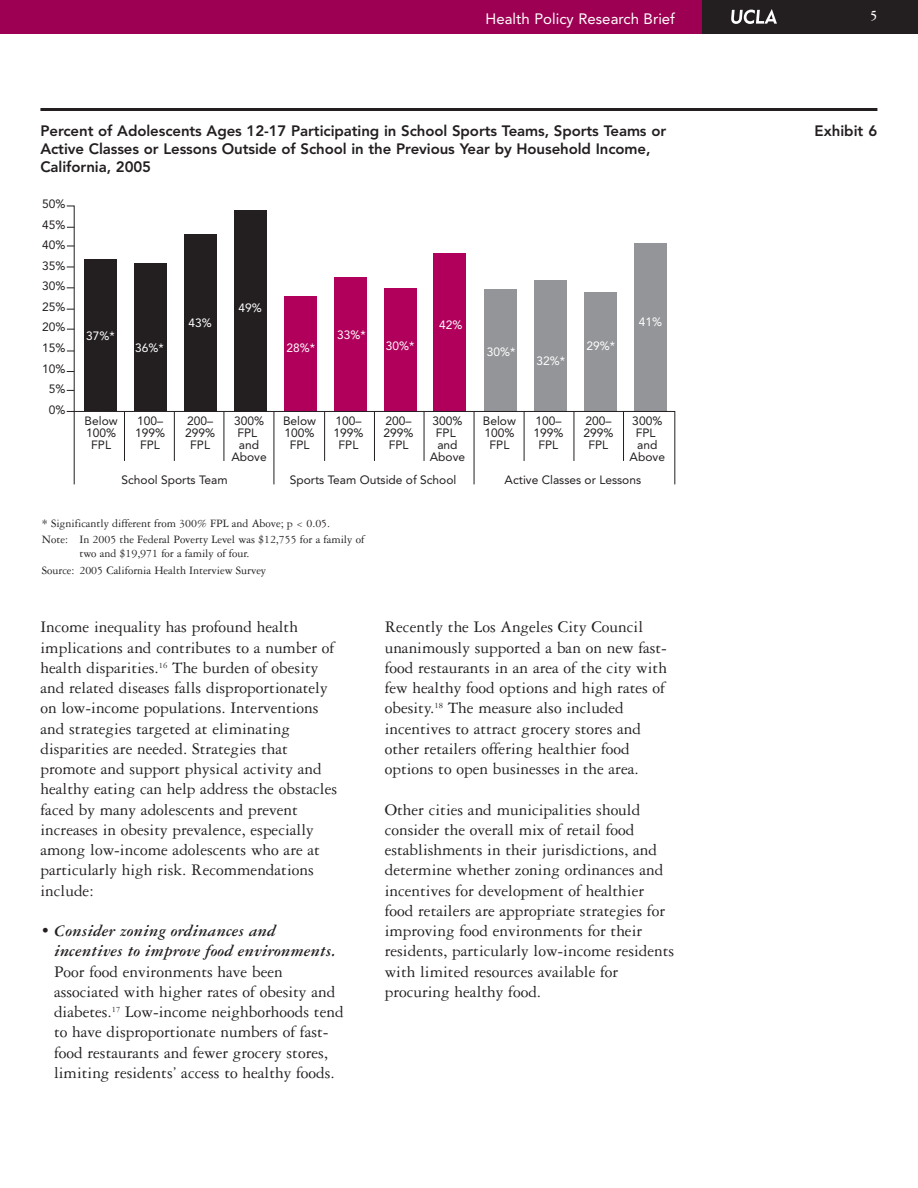
<style>
.page{position:relative;width:918px;height:1188px;background:#fff}
.page>*{position:absolute;margin:0;border:0;box-sizing:border-box;transform-origin:0 0}
.t1{font:17.25px/20.2px "Garamond Three";color:#231f20}
.t2{font:italic 700 17.25px/20.2px "Garamond Three";color:#231f20}
.t3{font:800 15px/18px "Avenir";letter-spacing:-.005em;color:#231f20}
.t4{font:15px "Avenir";color:#fff}
.t5{font:700 15px "Garamond Three";color:#fff}
.t6{font:12px/12px "Avenir";color:#231f20;text-align:center}
.t7{font:12px/16.8px "Garamond Three";letter-spacing:-.005em;color:#231f20}
.t8{font:12px "Avenir";color:#fff}
.s1{font-family:"Adobe Garamond Pro";font-weight:400}
</style>
<div class="page">
<div style="left:0;top:0;width:918px;height:34px;background:#9d0052"></div>
<div style="left:702px;top:0;width:216px;height:34px;background:#231f20"></div>
<svg style="left:731px;top:9px;width:46px;height:15px"></svg>
<hr style="left:40px;top:108px;width:837px;height:3px;background:#231f20">
<div style="left:534px;top:280px;width:32px;height:132px;background:#939598"></div>
<div style="left:584px;top:292px;width:32px;height:119px;background:#939598"></div>
<div style="left:635px;top:243px;width:32px;height:168px;background:#939598"></div>
<div style="left:234px;top:210px;width:32px;height:201px;background:#231f20"></div>
<div style="left:285px;top:296px;width:32px;height:116px;background:#b1005c"></div>
<div style="left:334px;top:277px;width:33px;height:135px;background:#b1005c"></div>
<div style="left:384px;top:288px;width:33px;height:124px;background:#b1005c"></div>
<div style="left:434px;top:253px;width:32px;height:159px;background:#b1005c"></div>
<div style="left:484px;top:289px;width:33px;height:122px;background:#939598"></div>
<div style="left:84px;top:260px;width:33px;height:151px;background:#231f20"></div>
<div style="left:134px;top:263px;width:32px;height:148px;background:#231f20"></div>
<div style="left:184px;top:234px;width:32px;height:178px;background:#231f20"></div>
<svg style="left:75px;top:411px;width:601px;height:74px"></svg>
<hr style="left:124px;top:411px;width:1px;height:50px;background:#231f20">
<svg style="left:66px;top:205px;width:9px;height:280px"></svg>
<hr style="left:174px;top:411px;width:1px;height:50px;background:#231f20">
<hr style="left:224px;top:411px;width:1px;height:50px;background:#231f20">
<hr style="left:274px;top:411px;width:1px;height:73px;background:#231f20">
<hr style="left:324px;top:411px;width:1px;height:50px;background:#231f20">
<hr style="left:374px;top:411px;width:1px;height:50px;background:#231f20">
<hr style="left:424px;top:411px;width:1px;height:50px;background:#231f20">
<hr style="left:474px;top:411px;width:1px;height:73px;background:#231f20">
<hr style="left:524px;top:411px;width:1px;height:50px;background:#231f20">
<hr style="left:574px;top:411px;width:1px;height:50px;background:#231f20">
<hr style="left:623px;top:411px;width:1px;height:50px;background:#231f20">
<p class="t4" style="left:486px;top:13px;width:191px">Health Policy Research Brief</p>
<p class="t5" style="left:870px;top:10px;width:9px">5</p>
<p class="t3" style="left:40px;top:123px;width:627px">Percent of Adolescents Ages 12-17 Participating in School Sports Teams, Sports Teams or</p>
<p class="t3" style="left:815px;top:123px;width:64px">Exhibit 6</p>
<p class="t3" style="left:40px;top:141px;width:612px">Active Classes or Lessons Outside of School in the Previous Year by Household Income,<br>California, 2005</p>
<p class="t6" style="left:42px;top:195px;width:25px;line-height:20.5px">50%<br>45%<br>40%<br>35%<br>30%<br>25%<br>20%<br>15%<br>10%<br>5%<br>0%</p>
<p class="t8" style="left:86px;top:331px;width:30px">37%*</p>
<p class="t8" style="left:135px;top:343px;width:30px">36%*</p>
<p class="t8" style="left:189px;top:318px;width:25px">43%</p>
<p class="t8" style="left:239px;top:303px;width:25px">49%</p>
<p class="t8" style="left:287px;top:343px;width:30px">28%*</p>
<p class="t8" style="left:337px;top:330px;width:30px">33%*</p>
<p class="t8" style="left:386px;top:341px;width:30px">30%*</p>
<p class="t8" style="left:439px;top:320px;width:25px">42%</p>
<p class="t6" style="left:85px;top:416px;width:35px">Below<br>100%<br>FPL</p>
<p class="t6" style="left:135px;top:416px;width:32px">100–<br>199%<br>FPL</p>
<p class="t6" style="left:185px;top:416px;width:32px">200–<br>299%<br>FPL</p>
<p class="t6" style="left:231px;top:416px;width:37px">300%<br>FPL and<br>Above</p>
<p class="t6" style="left:283px;top:416px;width:35px">Below<br>100%<br>FPL</p>
<p class="t6" style="left:334px;top:416px;width:32px">100–<br>199%<br>FPL</p>
<p class="t6" style="left:384px;top:416px;width:32px">200–<br>299%<br>FPL</p>
<p class="t6" style="left:430px;top:416px;width:37px">300%<br>FPL and<br>Above</p>
<p class="t6" style="left:121px;top:475px;width:108px">School Sports Team</p>
<p class="t6" style="left:290px;top:475px;width:168px">Sports Team Outside of School</p>
<p class="t7" style="left:42px;top:516px;width:324px">* Significantly different from 300% FPL and Above; p &lt; 0.05.<br>Note: In 2005 the Federal Poverty Level was $12,755 for a family of</p>
<p class="t7" style="left:42px;top:546px;width:226px;text-indent:37px">two and $19,971 for a family of four.<br>Source: 2005 California Health Interview Survey</p>
<p class="t8" style="left:487px;top:347px;width:30px">30%*</p>
<p class="t8" style="left:536px;top:356px;width:30px">32%*</p>
<p class="t8" style="left:586px;top:341px;width:30px">29%*</p>
<p class="t8" style="left:639px;top:317px;width:25px">41%</p>
<p class="t6" style="left:483px;top:416px;width:35px">Below<br>100%<br>FPL</p>
<p class="t6" style="left:533px;top:416px;width:32px">100–<br>199%<br>FPL</p>
<p class="t6" style="left:583px;top:416px;width:32px">200–<br>299%<br>FPL</p>
<p class="t6" style="left:630px;top:416px;width:37px">300%<br>FPL and<br>Above</p>
<p class="t6" style="left:505px;top:475px;width:138px">Active Classes or Lessons</p>
<p class="t1" style="left:40px;top:618px;width:298px">Income inequality has profound health implications and contributes to a number of health disparities.<sup>16</sup> The burden of obesity and related diseases falls disproportionately on low-income populations. Interventions and strategies targeted at eliminating disparities are needed. Strategies that promote and support physical activity and healthy eating can help address the obstacles faced by many adolescents and prevent increases in obesity prevalence, especially among low-income adolescents who are at particularly high risk. Recommendations include:</p>
<p class="t2" style="left:54px;top:922px;width:283px;text-indent:-13px"><span class="s1">•</span> Consider zoning ordinances and incentives to improve food environments.</p>
<p class="t1" style="left:54px;top:963px;width:291px">Poor food environments have been associated with higher rates of obesity and diabetes.<sup>17</sup> Low-income neighborhoods tend to have disproportionate numbers of fast&shy;food restaurants and fewer grocery stores, limiting residents’ access to healthy foods.</p>
<p class="t1" style="left:385px;top:618px;width:284px">Recently the Los Angeles City Council unanimously supported a ban on new fast&shy;food restaurants in an area of the city with few healthy food options and high rates of obesity.<sup>18</sup> The measure also included incentives to attract grocery stores and other retailers offering healthier food options to open businesses in the area.</p>
<p class="t1" style="left:385px;top:801px;width:291px">Other cities and municipalities should consider the overall mix of retail food establishments in their jurisdictions, and determine whether zoning ordinances and incentives for development of healthier food retailers are appropriate strategies for improving food environments for their residents, particularly low-income residents with limited resources available for procuring healthy food.</p>
</div>
